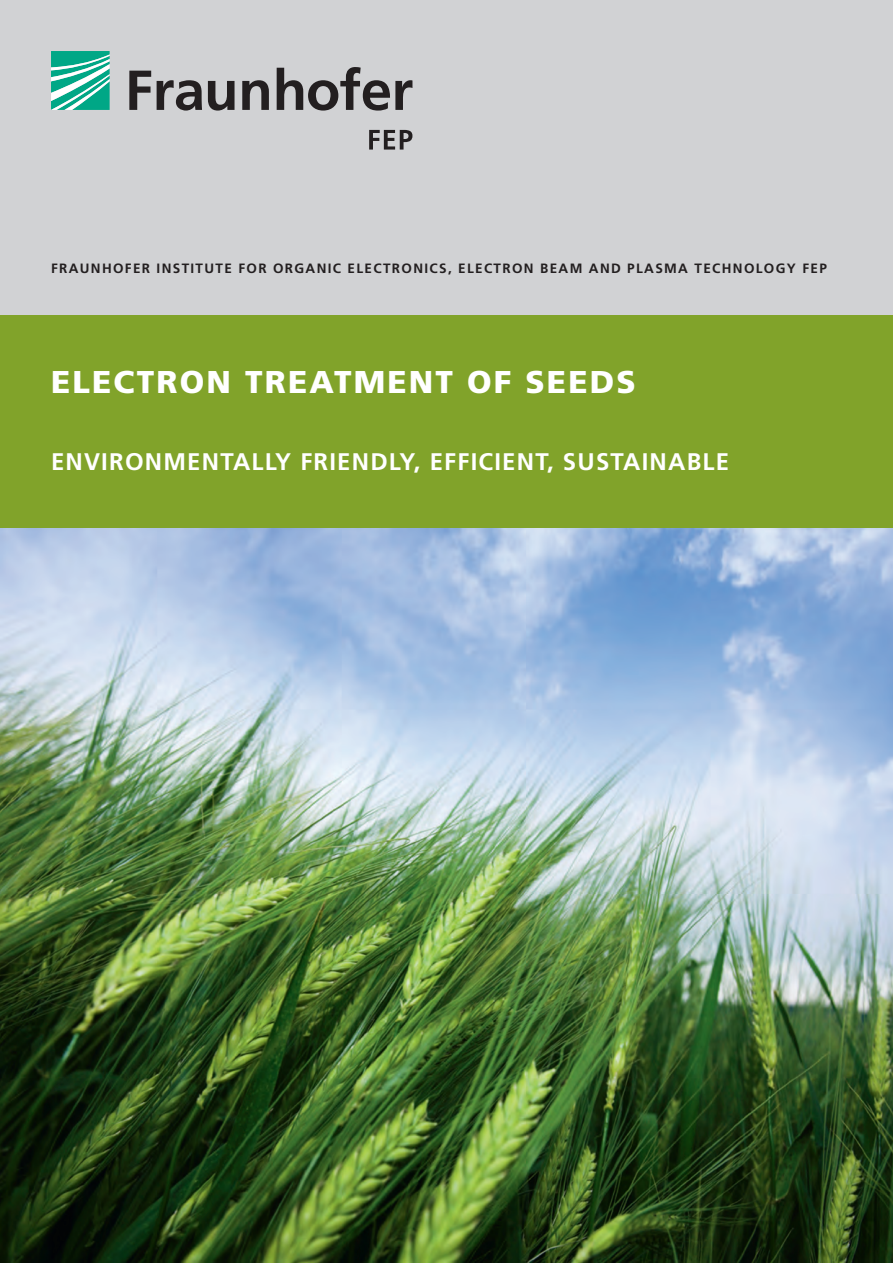
<style>
.page{position:relative;width:893px;height:1263px;background:#fff}
.page>*{position:absolute;margin:0;border:0;box-sizing:border-box;transform-origin:0 0}
.t1{font:900 31.5px "Frutiger LT Com";letter-spacing:.07em;color:#fff}
.t2{font:700 24px "Frutiger LT Com";letter-spacing:.05em;color:#fff}
.t3{font:700 13.5px "Frutiger LT Com";letter-spacing:.1em;color:#231f20}
</style>
<div class="page">
<div style="left:0;top:0;width:893px;height:315px;background:#d1d2d4"></div>
<img style="left:0;top:528px;width:893px;height:735px">
<div style="left:0;top:315px;width:893px;height:213px;background:#81a32a"></div>
<svg style="left:51px;top:51px;width:59px;height:59px;background:#4cc0a9"></svg>
<svg style="left:129px;top:67px;width:283px;height:44px"></svg>
<svg style="left:369px;top:130px;width:43px;height:20px"></svg>
<p class="t3" style="left:51px;top:260px;width:777px">FRAUNHOFER INSTITUTE FOR ORGANIC ELECTRONICS, ELECTRON BEAM AND PLASMA TECHNOLOGY FEP</p>
<h1 class="t1" style="left:51px;top:363px;width:586px">ELECTRON TREATMENT OF SEEDS</h1>
<h2 class="t2" style="left:51px;top:448px;width:680px">ENVIRONMENTALLY FRIENDLY, EFFICIENT, SUSTAINABLE</h2>
</div>
